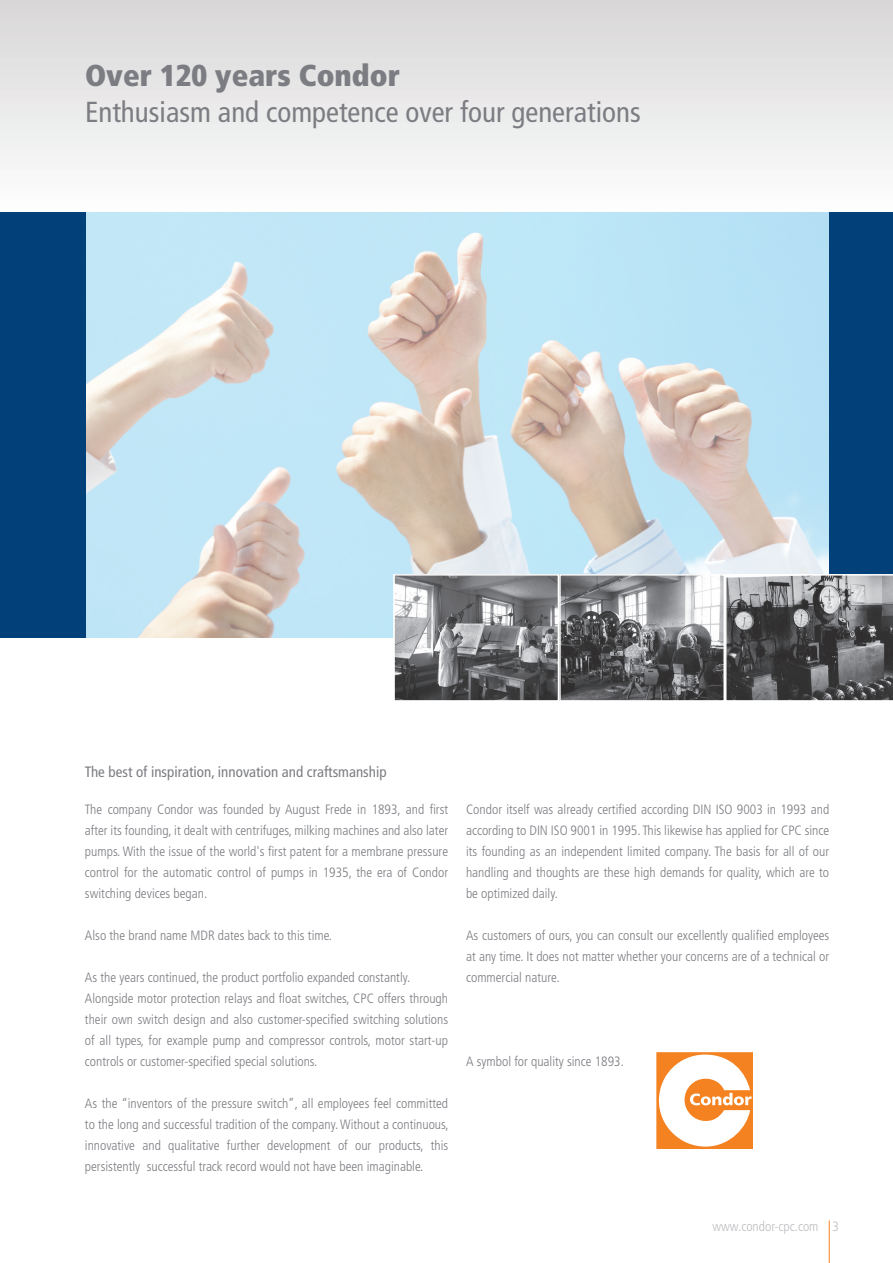
<style>
.page{position:relative;width:893px;height:1263px;background:#fff}
.page>*{position:absolute;margin:0;border:0;box-sizing:border-box;transform-origin:0 0}
.t1{font:900 condensed 30.15px "Frutiger LT Std";color:#7c7d82}
.t2{font:condensed 28.95px "Frutiger LT Std";color:#7c7d82}
.t3{font:condensed 15px "Frutiger LT Std";color:#7c7d82}
.t4{font:300 condensed 13.5px/21px "Frutiger LT Std";color:#7c7d82;text-align:justify}
.t5{font:300 condensed 13.5px "Frutiger LT Std";color:#bcbdc0}
</style>
<div class="page">
<hr style="left:829px;top:1220px;width:1px;height:43px;background:#f58220">
<div style="left:0;top:0;width:893px;height:213px;background:linear-gradient(to bottom,#d8d6d7,#fdfefe)"></div>
<img style="left:85px;top:213px;width:744px;height:425px">
<div style="left:0;top:213px;width:85px;height:425px;background:#014078"></div>
<img style="left:396px;top:577px;width:160px;height:122px">
<div style="left:393px;top:574px;width:166px;height:128px;border:2px solid #fff"></div>
<div style="left:829px;top:213px;width:64px;height:425px;background:#014078"></div>
<svg style="left:725px;top:574px;width:168px;height:127px;background:#6c6c6d"></svg>
<img style="left:562px;top:577px;width:160px;height:122px">
<div style="left:559px;top:574px;width:166px;height:128px;border:2px solid #fff"></div>
<div style="left:657px;top:1052px;width:96px;height:97px;border:1px solid #f58220"></div>
<svg style="left:658px;top:1054px;width:94px;height:92px"></svg>
<p class="t1" style="left:85px;top:57px;width:316px">Over 120 years Condor</p>
<p class="t2" style="left:85px;top:95px;width:557px">Enthusiasm and competence over four generations</p>
<p class="t3" style="left:85px;top:763px;width:303px">The best of inspiration, innovation and craftsmanship</p>
<p class="t4" style="left:85px;top:799px;width:365px">The company Condor was founded by August Frede in 1893, and first</p>
<p class="t4" style="left:85px;top:820px;width:365px">after its founding, it dealt with centrifuges, milking machines and also later pumps. With the issue of the world's first patent for a membrane pressure control for the automatic control of pumps in 1935, the era of Condor switching devices began.</p>
<p class="t4" style="left:85px;top:925px;width:249px">Also the brand name MDR dates back to this time.</p>
<p class="t4" style="left:85px;top:967px;width:327px">As the years continued, the product portfolio expanded constantly.</p>
<p class="t4" style="left:85px;top:988px;width:365px">Alongside motor protection relays and float switches, CPC offers through their own switch design and also customer-specified switching solutions of all types, for example pump and compressor controls, motor start-up controls or customer-specified special solutions.</p>
<p class="t4" style="left:85px;top:1093px;width:365px">As the “inventors of the pressure switch”, all employees feel committed to the long and successful tradition of the company. Without a continuous,</p>
<p class="t4" style="left:85px;top:1135px;width:365px">innovative and qualitative further development of our products, this</p>
<p class="t4" style="left:85px;top:1156px;width:340px">persistently successful track record would not have been imaginable.</p>
<p class="t4" style="left:466px;top:799px;width:365px">Condor itself was already certified according DIN ISO 9003 in 1993 and according to DIN ISO 9001 in 1995. This likewise has applied for CPC since its founding as an independent limited company. The basis for all of our handling and thoughts are these high demands for quality, which are to be optimized daily.</p>
<p class="t4" style="left:466px;top:925px;width:365px">As customers of ours, you can consult our excellently qualified employees at any time. It does not matter whether your concerns are of a technical or commercial nature.</p>
<p class="t4" style="left:466px;top:1051px;width:159px">A symbol for quality since 1893.</p>
<p class="t5" style="left:712px;top:1218px;width:108px">www.condor-cpc.com</p>
<p class="t5" style="left:832px;top:1218px;width:8px">3</p>
</div>
